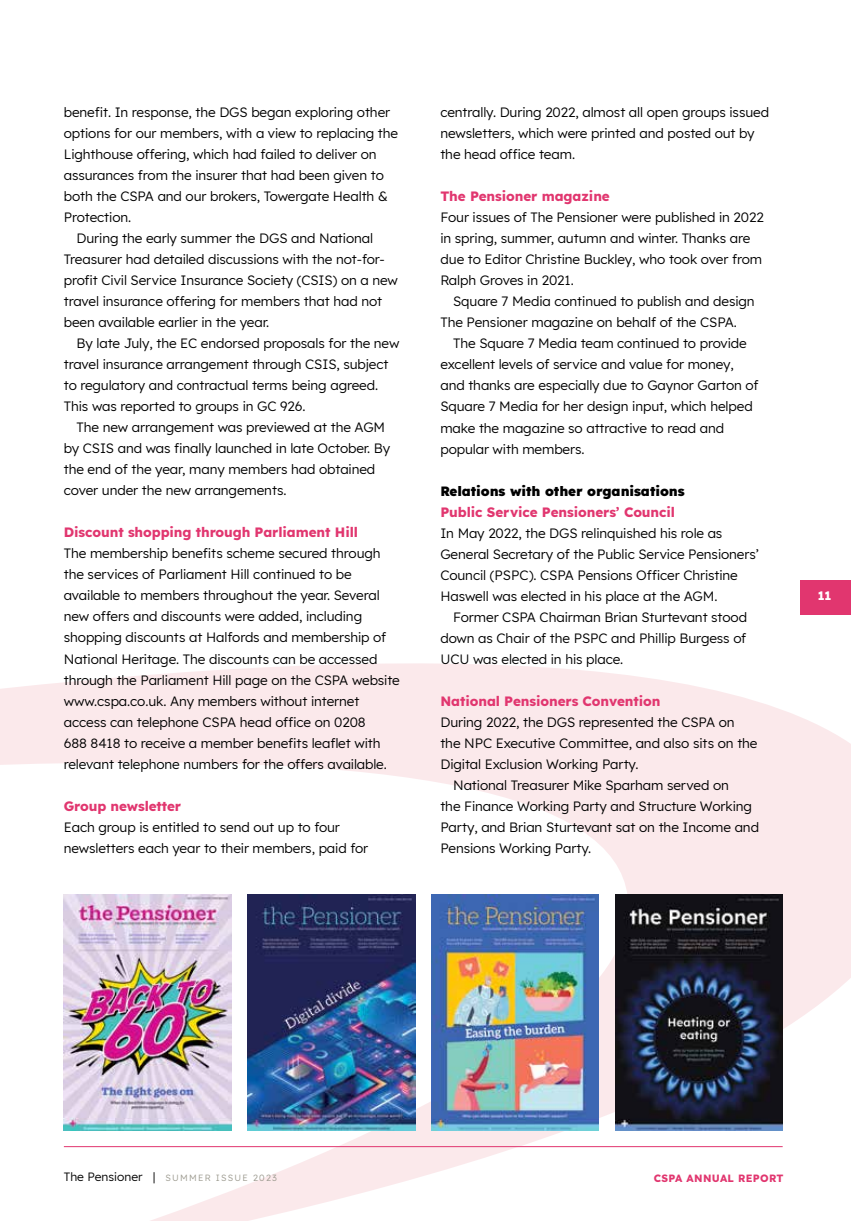
<style>
.page{position:relative;width:851px;height:1221px;background:#fff}
.page>*{position:absolute;margin:0;border:0;box-sizing:border-box;transform-origin:0 0}
.t1{font:13.5px/21px "Lexend";letter-spacing:-.005em;color:#000}
.t2{font:700 13.5px "Lexend";letter-spacing:-.005em;color:#e1366f}
.t3{font:900 13.5px "Lexend";letter-spacing:-.005em;color:#000}
.t4{font:700 12px "Lexend";color:#fff}
.t5{font:700 10.5px "Lexend";letter-spacing:.03em;color:#e1366f}
.t6{font:9px "Lexend";letter-spacing:.14em;color:#9c9a8f}
.s1{font-size:12px;color:#000}
</style>
<div class="page">
<svg style="left:1px;top:663px;width:849px;height:557px"></svg>
<div style="left:800px;top:580px;width:50px;height:34px;background:#e1366f"></div>
<svg style="left:0;top:689px;width:1px;height:76px"></svg>
<hr style="left:64px;top:1146px;width:718px;height:1px;background:#e1366f">
<img style="left:64px;top:894px;width:167px;height:236px">
<img style="left:247px;top:894px;width:168px;height:236px">
<img style="left:431px;top:894px;width:167px;height:236px">
<img style="left:615px;top:894px;width:167px;height:236px">
<p class="t1" style="left:64px;top:101px;width:328px">benefit. In response, the DGS began exploring other</p>
<p class="t1" style="left:64px;top:122px;width:336px">options for our members, with a view to replacing the</p>
<p class="t1" style="left:64px;top:143px;width:314px">Lighthouse offering, which had failed to deliver on</p>
<p class="t1" style="left:64px;top:164px;width:321px">assurances from the insurer that had been given to</p>
<p class="t1" style="left:64px;top:185px;width:325px">both the CSPA and our brokers, Towergate Health &amp;</p>
<p class="t1" style="left:64px;top:206px;width:69px">Protection.</p>
<p class="t1" style="left:77px;top:227px;width:298px">During the early summer the DGS and National</p>
<p class="t1" style="left:64px;top:248px;width:322px">Treasurer had detailed discussions with the not-for-</p>
<p class="t1" style="left:64px;top:269px;width:335px">profit Civil Service Insurance Society (CSIS) on a new</p>
<p class="t1" style="left:64px;top:290px;width:320px">travel insurance offering for members that had not</p>
<p class="t1" style="left:64px;top:311px;width:207px">been available earlier in the year.</p>
<p class="t1" style="left:77px;top:332px;width:324px">By late July, the EC endorsed proposals for the new</p>
<p class="t1" style="left:64px;top:353px;width:326px">travel insurance arrangement through CSIS, subject</p>
<p class="t1" style="left:64px;top:374px;width:316px">to regulatory and contractual terms being agreed.</p>
<p class="t1" style="left:64px;top:395px;width:243px">This was reported to groups in GC 926.</p>
<p class="t1" style="left:77px;top:416px;width:310px">The new arrangement was previewed at the AGM</p>
<p class="t1" style="left:64px;top:437px;width:328px">by CSIS and was finally launched in late October. By</p>
<p class="t1" style="left:64px;top:458px;width:313px">the end of the year, many members had obtained</p>
<p class="t1" style="left:64px;top:479px;width:224px">cover under the new arrangements.</p>
<p class="t2" style="left:64px;top:521px;width:296px">Discount shopping through Parliament Hill</p>
<p class="t1" style="left:64px;top:542px;width:337px">The membership benefits scheme secured through the services of Parliament Hill continued to be available to members throughout the year. Several new offers and discounts were added, including shopping discounts at Halfords and membership of National Heritage. The discounts can be accessed through the Parliament Hill page on the CSPA website www.cspa.co.uk. Any members without internet access can telephone CSPA head office on 0208<br>688 8418 to receive a member benefits leaflet with relevant telephone numbers for the offers available.</p>
<p class="t2" style="left:64px;top:795px;width:119px">Group newsletter</p>
<p class="t1" style="left:64px;top:815px;width:306px">Each group is entitled to send out up to four newsletters each year to their members, paid for</p>
<p class="t1" style="left:440px;top:101px;width:330px">centrally. During 2022, almost all open groups issued newsletters, which were printed and posted out by the head office team.</p>
<p class="t2" style="left:440px;top:186px;width:171px">The Pensioner magazine</p>
<p class="t1" style="left:440px;top:206px;width:325px">Four issues of The Pensioner were published in 2022 in spring, summer, autumn and winter. Thanks are due to Editor Christine Buckley, who took over from Ralph Groves in 2021.</p>
<p class="t1" style="left:440px;top:290px;width:316px;text-indent:13px">Square 7 Media continued to publish and design<br>The Pensioner magazine on behalf of the CSPA.</p>
<p class="t1" style="left:440px;top:332px;width:319px;text-indent:13px">The Square 7 Media team continued to provide excellent levels of service and value for money, and thanks are especially due to Gaynor Garton of Square 7 Media for her design input, which helped make the magazine so attractive to read and popular with members.</p>
<p class="t3" style="left:440px;top:481px;width:246px">Relations with other organisations</p>
<p class="t2" style="left:440px;top:501px;width:236px">Public Service Pensioners’ Council</p>
<p class="t1" style="left:440px;top:521px;width:320px">In May 2022, the DGS relinquished his role as General Secretary of the Public Service Pensioners’ Council (PSPC). CSPA Pensions Officer Christine Haswell was elected in his place at the AGM.</p>
<p class="t1" style="left:440px;top:605px;width:308px;text-align:justify;text-indent:13px">Former CSPA Chairman Brian Sturtevant stood down as Chair of the PSPC and Phillip Burgess of UCU was elected in his place.</p>
<p class="t2" style="left:440px;top:690px;width:221px">National Pensioners Convention</p>
<p class="t1" style="left:440px;top:710px;width:296px">During 2022, the DGS represented the CSPA on</p>
<p class="t1" style="left:440px;top:731px;width:318px">the NPC Executive Committee, and also sits on the</p>
<p class="t1" style="left:440px;top:752px;width:200px">Digital Exclusion Working Party.</p>
<p class="t1" style="left:453px;top:773px;width:277px">National Treasurer Mike Sparham served on</p>
<p class="t1" style="left:440px;top:794px;width:313px">the Finance Working Party and Structure Working</p>
<p class="t1" style="left:440px;top:815px;width:320px">Party, and Brian Sturtevant sat on the Income and</p>
<p class="t1" style="left:440px;top:836px;width:152px">Pensions Working Party.</p>
<p class="t4" style="left:817px;top:586px;width:15px">11</p>
<p class="t6" style="left:64px;top:1171px;width:215px"><span class="s1">The Pensioner |</span> SUMMER ISSUE 2023</p>
<p class="t5" style="left:654px;top:1169px;width:131px">CSPA ANNUAL REPORT</p>
</div>
